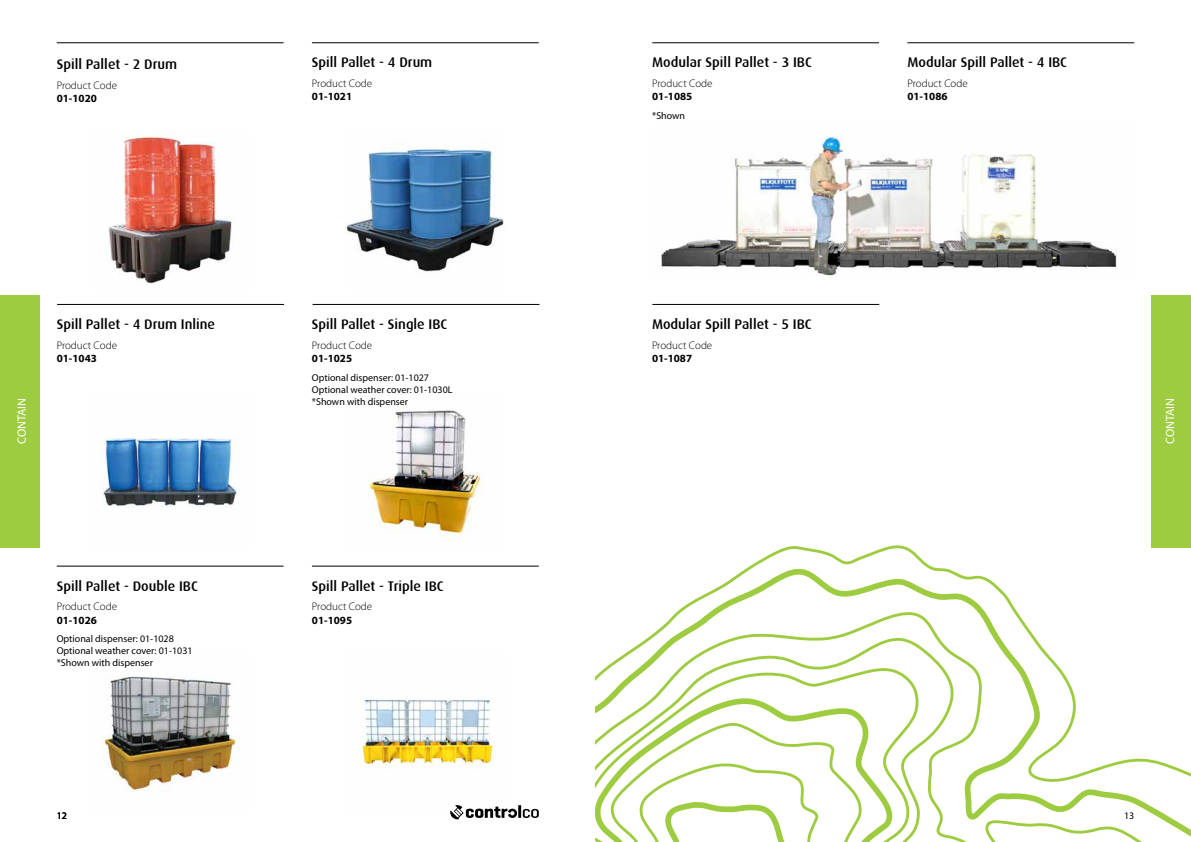
<style>
.page{position:relative;width:1191px;height:842px;background:#fff}
.page>*{position:absolute;margin:0;border:0;box-sizing:border-box;transform-origin:0 0}
.t1{font:500 14px "Dax";color:#000}
.t2{font:12px "Myriad Pro";color:#fff}
.t3{font:300 11px "Myriad Pro";color:#000}
.t4{font:700 11px "Myriad Pro";color:#000}
.t5{font:10px/12px "Myriad Pro";color:#000}
</style>
<div class="page">
<div style="left:0;top:295px;width:40px;height:252px;background:#9ecc41"></div>
<div style="left:1151px;top:295px;width:40px;height:252px;background:#9ecc41"></div>
<img style="left:101px;top:676px;width:140px;height:116px">
<img style="left:108px;top:132px;width:124px;height:152px">
<img style="left:345px;top:142px;width:159px;height:130px">
<img style="left:102px;top:438px;width:138px;height:69px">
<img style="left:368px;top:409px;width:116px;height:131px">
<img style="left:358px;top:699px;width:137px;height:70px">
<svg style="left:450px;top:805px;width:89px;height:14px"></svg>
<img style="left:661px;top:136px;width:456px;height:140px">
<hr style="left:57px;top:304px;width:227px;height:1px;background:#000">
<hr style="left:312px;top:304px;width:227px;height:1px;background:#000">
<hr style="left:57px;top:43px;width:226px;height:1px;background:#000">
<hr style="left:312px;top:43px;width:227px;height:1px;background:#000">
<hr style="left:57px;top:566px;width:226px;height:1px;background:#000">
<hr style="left:312px;top:566px;width:227px;height:1px;background:#000">
<hr style="left:652px;top:304px;width:227px;height:1px;background:#000">
<hr style="left:652px;top:43px;width:227px;height:1px;background:#000">
<hr style="left:907px;top:43px;width:227px;height:1px;background:#000">
<svg style="left:595px;top:819px;width:596px;height:23px"></svg>
<svg style="left:595px;top:545px;width:596px;height:274px"></svg>
<svg style="left:984px;top:817px;width:176px;height:25px"></svg>
<p class="t1" style="left:57px;top:57px;width:122px">Spill Pallet - 2 Drum</p>
<p class="t1" style="left:312px;top:55px;width:122px">Spill Pallet - 4 Drum</p>
<p class="t1" style="left:652px;top:55px;width:161px">Modular Spill Pallet - 3 IBC</p>
<p class="t1" style="left:907px;top:55px;width:161px">Modular Spill Pallet - 4 IBC</p>
<p class="t3" style="left:57px;top:79px;width:62px">Product Code</p>
<p class="t4" style="left:57px;top:91px;width:42px">01-1020</p>
<p class="t3" style="left:312px;top:77px;width:62px">Product Code</p>
<p class="t4" style="left:312px;top:89px;width:42px">01-1021</p>
<p class="t3" style="left:652px;top:77px;width:62px">Product Code</p>
<p class="t4" style="left:652px;top:89px;width:42px">01-1085</p>
<p class="t3" style="left:907px;top:77px;width:62px">Product Code</p>
<p class="t4" style="left:907px;top:89px;width:42px">01-1086</p>
<p class="t5" style="left:652px;top:110px;width:34px">*Shown</p>
<p class="t1" style="left:57px;top:316px;width:160px">Spill Pallet - 4 Drum Inline</p>
<p class="t1" style="left:312px;top:316px;width:137px">Spill Pallet - Single IBC</p>
<p class="t1" style="left:652px;top:316px;width:161px">Modular Spill Pallet - 5 IBC</p>
<p class="t3" style="left:57px;top:339px;width:62px">Product Code</p>
<p class="t4" style="left:57px;top:351px;width:42px">01-1043</p>
<p class="t3" style="left:312px;top:339px;width:62px">Product Code</p>
<p class="t4" style="left:312px;top:351px;width:42px">01-1025</p>
<p class="t3" style="left:652px;top:339px;width:62px">Product Code</p>
<p class="t4" style="left:652px;top:351px;width:42px">01-1087</p>
<p class="t5" style="left:312px;top:371px;width:142px">Optional dispenser: 01-1027<br>Optional weather cover: 01-1030L *Shown with dispenser</p>
<p class="t2" style="left:14px;top:444px;width:48px;rotate:-90deg">CONTAIN</p>
<p class="t2" style="left:1162px;top:444px;width:48px;rotate:-90deg">CONTAIN</p>
<p class="t1" style="left:57px;top:578px;width:143px">Spill Pallet - Double IBC</p>
<p class="t1" style="left:312px;top:578px;width:133px">Spill Pallet - Triple IBC</p>
<p class="t3" style="left:57px;top:601px;width:62px">Product Code</p>
<p class="t4" style="left:57px;top:613px;width:42px">01-1026</p>
<p class="t3" style="left:312px;top:601px;width:62px">Product Code</p>
<p class="t4" style="left:312px;top:613px;width:42px">01-1095</p>
<p class="t5" style="left:57px;top:633px;width:137px">Optional dispenser: 01-1028<br>Optional weather cover: 01-1031 *Shown with dispenser</p>
<p class="t5" style="left:57px;top:810px;width:12px">12</p>
<p class="t5" style="left:1124px;top:810px;width:12px">13</p>
</div>
